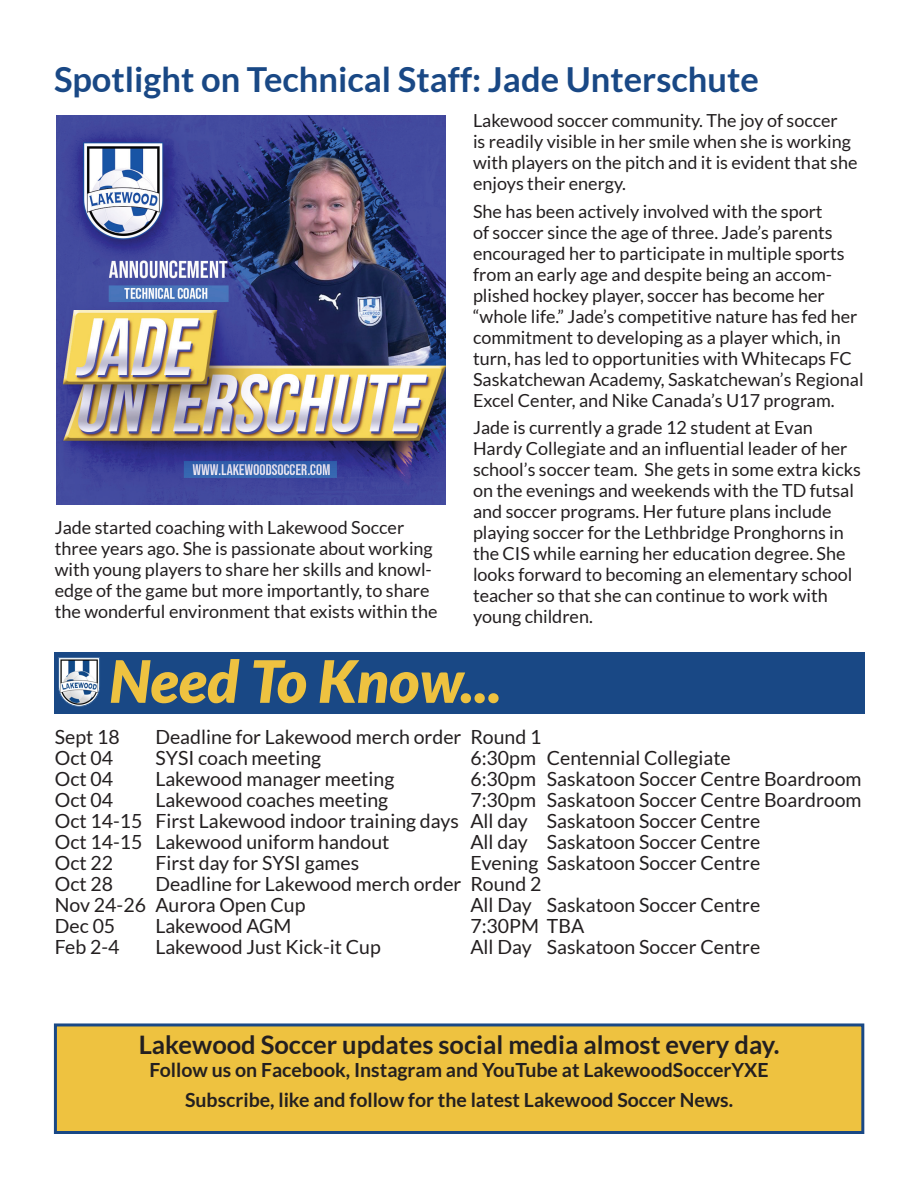
<style>
.page{position:relative;width:918px;height:1188px;background:#fff}
.page>*{position:absolute;margin:0;border:0;box-sizing:border-box;transform-origin:0 0}
.t1{font:italic 900 58.5px "Lato";color:#eec240}
.t2{font:700 34.5px "Lato";color:#194885}
.t3{font:700 25.5px "Lato";color:#231f20}
.t4{font:19.5px/21px "Lato";color:#231f20}
.t5{font:700 19.5px/30.2px "Lato";color:#231f20;text-align:center}
.t6{font:18px/21px "Lato";color:#231f20}
</style>
<div class="page">
<img style="left:57px;top:115px;width:388px;height:389px">
<div style="left:55px;top:1025px;width:808px;height:107px;background:#eec240"></div>
<div style="left:54px;top:1023px;width:810px;height:111px;border:3px solid #194885"></div>
<div style="left:54px;top:652px;width:811px;height:62px;background:#194885"></div>
<img style="left:58px;top:657px;width:42px;height:49px">
<h2 class="t2" style="left:54px;top:60px;width:706px">Spotlight on Technical Staff: Jade Unterschute</h2>
<p class="t6" style="left:55px;top:517px;width:384px">Jade started coaching with Lakewood Soccer three years ago. She is passionate about working with young players to share her skills and knowl&shy;edge of the game but more importantly, to share the wonderful environment that exists within the</p>
<p class="t6" style="left:473px;top:110px;width:386px">Lakewood soccer community. The joy of soccer<br>is readily visible in her smile when she is working with players on the pitch and it is evident that she enjoys their energy.</p>
<p class="t6" style="left:473px;top:200px;width:392px">She has been actively involved with the sport<br>of soccer since the age of three. Jade’s parents encouraged her to participate in multiple sports from an early age and despite being an accom&shy;plished hockey player, soccer has become her “whole life.” Jade’s competitive nature has fed her commitment to developing as a player which, in turn, has led to opportunities with Whitecaps FC Saskatchewan Academy, Saskatchewan’s Regional Excel Center, and Nike Canada’s U17 program.</p>
<p class="t6" style="left:473px;top:417px;width:390px">Jade is currently a grade 12 student at Evan Hardy Collegiate and an influential leader of her school’s soccer team. She gets in some extra kicks on the evenings and weekends with the TD futsal and soccer programs. Her future plans include playing soccer for the Lethbridge Pronghorns in the CIS while earning her education degree. She looks forward to becoming an elementary school teacher so that she can continue to work with young children.</p>
<h1 class="t1" style="left:109px;top:647px;width:393px">Need To Know...</h1>
<p class="t4" style="left:55px;top:726px;width:66px">Sept 18</p>
<p class="t4" style="left:155px;top:726px;width:388px">Deadline for Lakewood merch order Round 1</p>
<p class="t4" style="left:55px;top:747px;width:60px">Oct 04</p>
<p class="t4" style="left:155px;top:747px;width:167px">SYSI coach meeting</p>
<p class="t4" style="left:470px;top:747px;width:262px">6:30pm Centennial Collegiate</p>
<p class="t4" style="left:55px;top:768px;width:60px">Oct 04</p>
<p class="t4" style="left:155px;top:768px;width:240px">Lakewood manager meeting</p>
<p class="t4" style="left:470px;top:768px;width:393px">6:30pm Saskatoon Soccer Centre Boardroom</p>
<p class="t4" style="left:55px;top:789px;width:60px">Oct 04</p>
<p class="t4" style="left:155px;top:789px;width:234px">Lakewood coaches meeting</p>
<p class="t4" style="left:55px;top:789px;width:808px;text-indent:416px">7:30pm Saskatoon Soccer Centre Boardroom<br>Oct 14-15 First Lakewood indoor training days All day Saskatoon Soccer Centre<br>Oct 14-15 Lakewood uniform handout</p>
<p class="t4" style="left:470px;top:831px;width:291px">All day Saskatoon Soccer Centre</p>
<p class="t4" style="left:55px;top:852px;width:60px">Oct 22</p>
<p class="t4" style="left:155px;top:852px;width:205px">First day for SYSI games</p>
<p class="t4" style="left:470px;top:852px;width:291px">Evening Saskatoon Soccer Centre</p>
<p class="t4" style="left:55px;top:873px;width:60px">Oct 28</p>
<p class="t4" style="left:55px;top:873px;width:488px;text-indent:101px">Deadline for Lakewood merch order Round 2<br>Nov 24-26 Aurora Open Cup</p>
<p class="t4" style="left:470px;top:894px;width:291px">All Day Saskatoon Soccer Centre</p>
<p class="t4" style="left:55px;top:915px;width:62px">Dec 05</p>
<p class="t4" style="left:155px;top:915px;width:138px">Lakewood AGM</p>
<p class="t4" style="left:470px;top:915px;width:115px">7:30PM TBA</p>
<p class="t4" style="left:55px;top:936px;width:66px">Feb 2-4</p>
<p class="t4" style="left:155px;top:936px;width:227px">Lakewood Just Kick-it Cup</p>
<p class="t4" style="left:470px;top:936px;width:291px">All Day Saskatoon Soccer Centre</p>
<h3 class="t3" style="left:139px;top:1030px;width:642px">Lakewood Soccer updates social media almost every day.</h3>
<p class="t5" style="left:150px;top:1055px;width:621px">Follow us on Facebook, Instagram and YouTube at LakewoodSoccerYXE<br>Subscribe, like and follow for the latest Lakewood Soccer News.</p>
</div>
